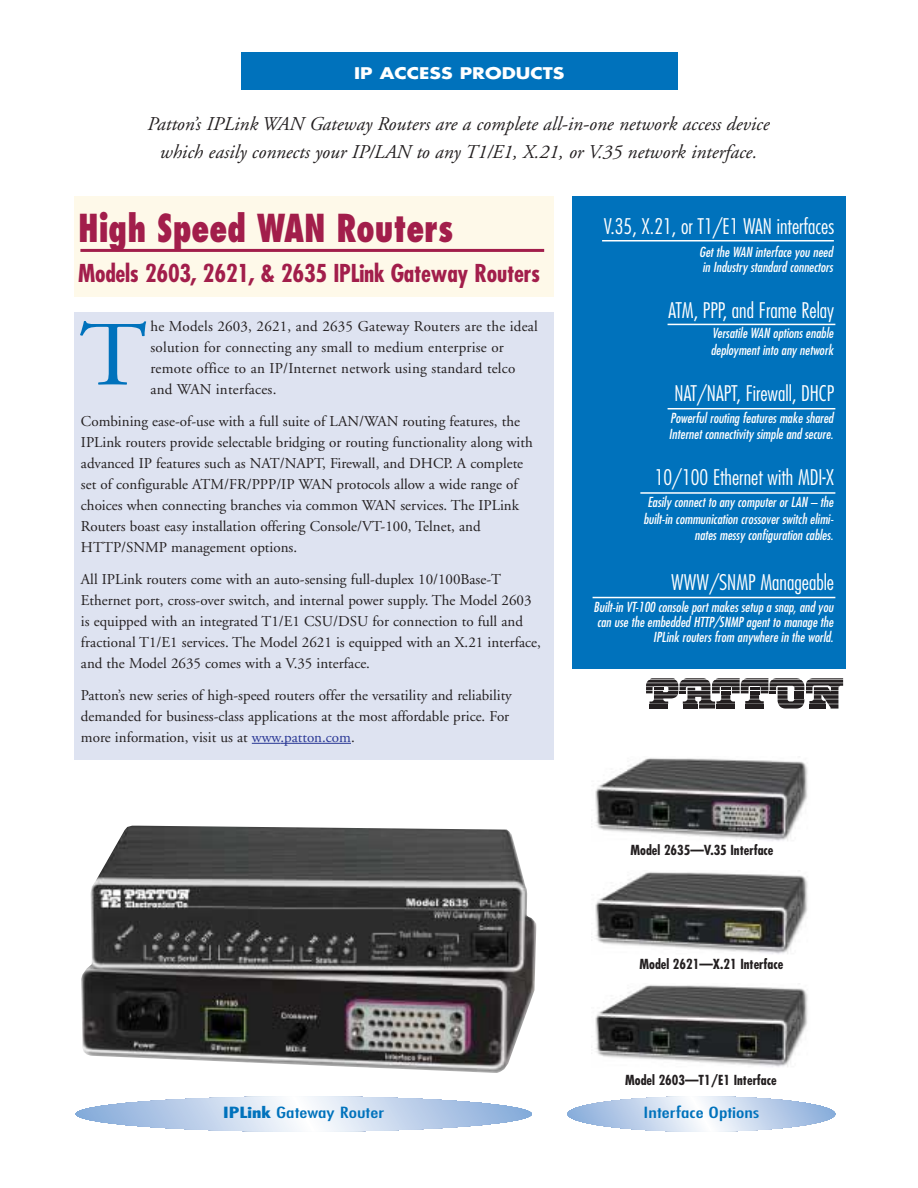
<style>
.page{position:relative;width:918px;height:1188px;background:#fff}
.page>*{position:absolute;margin:0;border:0;box-sizing:border-box;transform-origin:0 0}
.t1{font:91.5px "Adobe Garamond";color:#0072bc;scale:1.12 1}
.t2{font:800 condensed 37.5px "Futura";color:#a21e4b;scale:.88 1}
.t3{font:700 condensed 24px "Futura";letter-spacing:-.01em;color:#a21e4b}
.t4{font:300 condensed 21px "Futura";color:#fff}
.t5{font:italic 19.5px/28.2px "Adobe Garamond";color:#231f20;text-align:center}
.t6{font:700 15.6px "Futura";color:#fff;scale:1.2 1}
.t7{font:15px/21px "Adobe Garamond";color:#231f20}
.t8{font:condensed 15px "Futura";color:#0072bc;scale:1.47 1}
.t9{font:italic condensed 13.5px/16.8px "Futura";color:#fff}
.t10{font:700 condensed 13.5px "Futura";color:#231f20}
.s1{color:#293795}
.s2{font-weight:700}
</style>
<div class="page">
<div style="left:572px;top:197px;width:274px;height:472px;background:#0072bc"></div>
<div style="left:74px;top:312px;width:480px;height:447px;background:#dee3f1"></div>
<svg style="left:252px;top:743px;width:28px;height:1px"></svg>
<hr style="left:280px;top:743px;width:71px;height:1px;background:#293795">
<div style="left:241px;top:52px;width:436px;height:38px;background:#0072bc"></div>
<div style="left:74px;top:197px;width:480px;height:100px;background:#fef9e9"></div>
<hr style="left:80px;top:249px;width:464px;height:3px;background:#a21e4b">
<hr style="left:602px;top:240px;width:232px;height:2px;background:#fff">
<hr style="left:668px;top:408px;width:167px;height:1px;background:#fff">
<hr style="left:593px;top:597px;width:242px;height:1px;background:#fff">
<hr style="left:640px;top:492px;width:195px;height:2px;background:#fff">
<hr style="left:668px;top:324px;width:167px;height:1px;background:#fff">
<img style="left:81px;top:826px;width:455px;height:247px">
<svg style="left:76px;top:1096px;width:456px;height:36px"></svg>
<img style="left:595px;top:758px;width:213px;height:83px">
<img style="left:595px;top:872px;width:213px;height:82px">
<img style="left:595px;top:985px;width:213px;height:82px">
<svg style="left:567px;top:1096px;width:268px;height:36px"></svg>
<svg style="left:646px;top:678px;width:197px;height:31px"></svg>
<p class="t6" style="left:354px;top:66px;width:177px">IP ACCESS PRODUCTS</p>
<h3 class="t5" style="left:148px;top:111px;width:624px">Patton’s IPLink WAN Gateway Routers are a complete all-in-one network access device which easily connects your IP/LAN to any T1/E1, X.21, or V.35 network interface.</h3>
<h2 class="t2" style="left:78px;top:212px;width:428px">High Speed WAN Routers</h2>
<h3 class="t3" style="left:78px;top:262px;width:464px">Models 2603, 2621, &amp; 2635 IPLink Gateway Routers</h3>
<h1 class="t1" style="left:79px;top:319px;width:62px">T</h1>
<p class="t9" style="left:711px;top:326px;width:126px">Versatile WAN optionsenable deploymentinto any network</p>
<h3 class="t4" style="left:604px;top:218px;width:232px">V.35, X.21, or T1/E1 WAN interfaces</h3>
<p class="t9" style="left:699px;top:245px;width:138px;line-height:15px">Getthe WAN interface you need in Industry standard connectors</p>
<h3 class="t4" style="left:669px;top:301px;width:167px">ATM, PPP, and Frame Relay</h3>
<p class="t7" style="left:151px;top:318px;width:389px">he Models 2603, 2621, and 2635 Gateway Routers are the ideal solution for connecting any small to medium enterprise or remote office to an IP/Internet network using standard telco and WAN interfaces.</p>
<p class="t7" style="left:81px;top:412px;width:453px">Combining ease-of-use with a full suite of LAN/WAN routing features, the IPLink routers provide selectable bridging or routing functionality along with advanced IP features such as NAT/NAPT, Firewall, and DHCP. A complete set of configurable ATM/FR/PPP/IP WAN protocols allow a wide range of choices when connecting branches via common WAN services. The IPLink Routers boast easy installation offering Console/VT-100, Telnet, and HTTP/SNMP management options.</p>
<p class="t7" style="left:81px;top:570px;width:462px">All IPLink routers come with an auto-sensing full-duplex 10/100Base-T Ethernet port, cross-over switch, and internal power supply. The Model 2603 is equipped with an integrated T1/E1 CSU/DSU for connection to full and fractional T1/E1 services. The Model 2621 is equipped with an X.21 interface, and the Model 2635 comes with a V.35 interface.</p>
<p class="t7" style="left:81px;top:686px;width:432px">Patton’s new series of high-speed routers offer the versatility and reliability demanded for business-class applications at the most affordable price. For more information, visit us at <span class="s1">www.patton.com</span>.</p>
<h3 class="t4" style="left:675px;top:384px;width:161px">NAT/NAPT, Firewall, DHCP</h3>
<p class="t9" style="left:669px;top:410px;width:168px">Powerfulrouting featuresmake shared<br>Internetconnectivity simple and secure.</p>
<h3 class="t4" style="left:655px;top:469px;width:181px">10/100 Ethernet with MDI-X</h3>
<p class="t9" style="left:643px;top:494px;width:194px;text-align:right">Easily connectto any computerorLAN – the built-in communication crossoverswitch elimi&shy;natesmessy configuration cables.</p>
<h3 class="t4" style="left:671px;top:573px;width:164px">WWW/SNMP Manageable</h3>
<p class="t9" style="left:593px;top:601px;width:244px;line-height:15px;text-align:right">Built-in VT-100 console portmakessetup a snap,and you can use the embedded HTTP/SNMP agentto manage the<br>IPLink routersfrom anywhere in the world.</p>
<p class="t10" style="left:630px;top:845px;width:144px">Model 2635—V.35 Interface</p>
<p class="t10" style="left:639px;top:958px;width:145px">Model 2621—X.21 Interface</p>
<p class="t8" style="left:223px;top:1105px;width:111px"><span class="s2">IPLink</span> Gateway Router</p>
<p class="t10" style="left:625px;top:1074px;width:153px">Model 2603—T1/E1 Interface</p>
<p class="t8" style="left:644px;top:1105px;width:80px">Interface Options</p>
</div>
